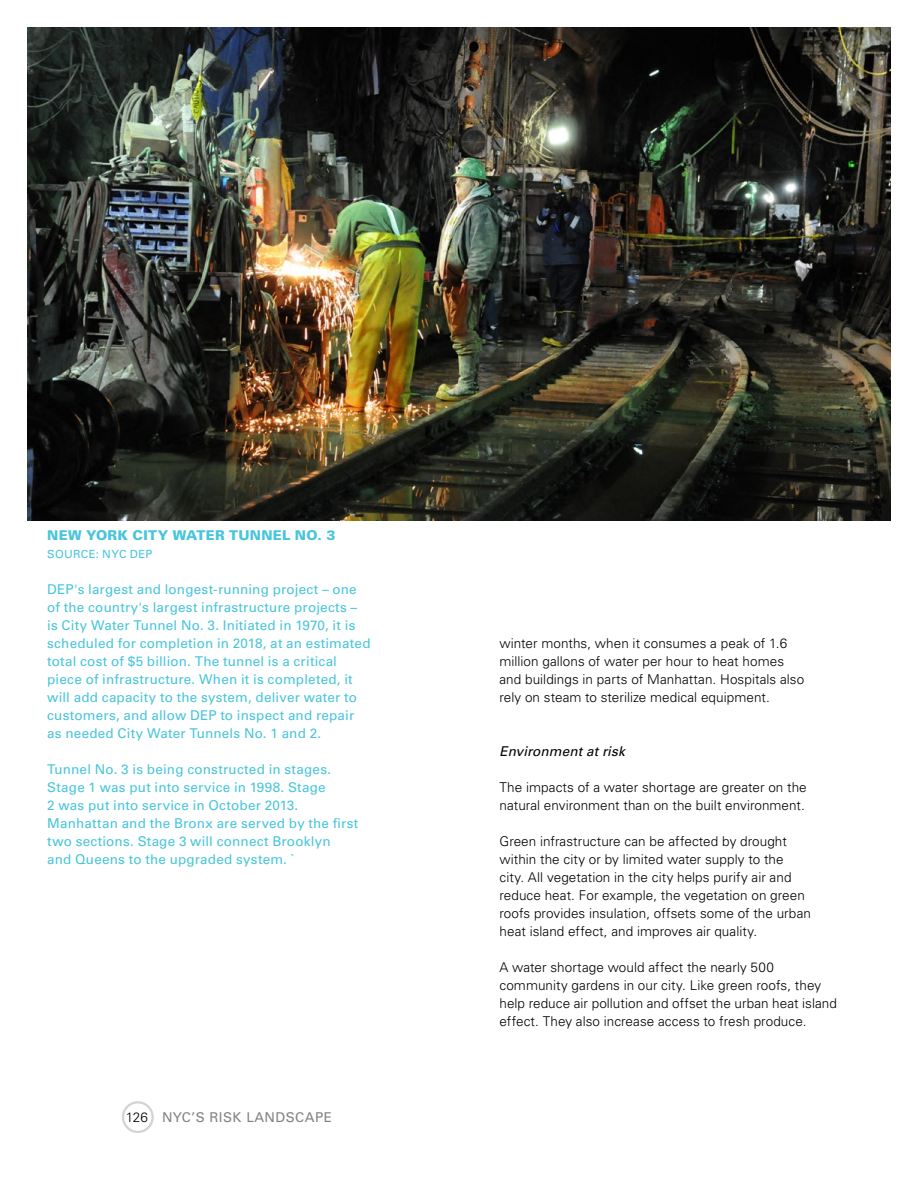
<style>
.page{position:relative;width:918px;height:1188px;background:#fff}
.page>*{position:absolute;margin:0;border:0;box-sizing:border-box;transform-origin:0 0}
.t1{font:300 13.5px/18px "Univers LT Std";letter-spacing:.005em;color:#000}
.t2{font:13.5px/18px "Univers LT Std";letter-spacing:.015em;color:#48c5db}
.t3{font:900 13.5px "Univers LT Std";letter-spacing:.02em;color:#48c5db}
.t4{font:13.5px "Univers LT Std";letter-spacing:.035em;color:#808285}
.t5{font:italic 13.5px "Univers LT Std";letter-spacing:.01em;color:#000}
.t6{font:11.25px "Univers LT Std";letter-spacing:.025em;color:#48c5db}
.s1{font-weight:300;color:#000}
</style>
<div class="page">
<img style="left:27px;top:27px;width:864px;height:494px">
<div style="left:122px;top:1101px;width:32px;height:32px;border:2px solid #d1d3d4;border-radius:50%"></div>
<p class="t3" style="left:47px;top:527px;width:290px">NEW YORK CITY WATER TUNNEL NO. 3</p>
<p class="t6" style="left:47px;top:547px;width:29px">Source</p>
<p class="t6" style="left:96px;top:547px;width:58px">: NYC DEP</p>
<p class="t2" style="left:47px;top:580px;width:325px">DEP's largest and longest-running project – one of the country's largest infrastructure projects – is City Water Tunnel No. 3. I nitiated in 1970, it is scheduled for completion in 2018, at an estimated total cost of $5 billion. The tunnel is a critical piece of infrastructure. When it is completed, it will add capacity to the system, deliver water to customers, and allow DEP to inspect and repair as needed City Water Tunnels No. 1 and 2.</p>
<p class="t2" style="left:47px;top:760px;width:313px">Tunnel No. 3 is being constructed in stages.<br>Stage 1 was put into service in 1998. Stage<br>2 was put into service in October 2013.<br>Manhattan and the Bronx are served by the first two sections. Stage 3 will connect Brooklyn<br>and Queens to the upgraded system. `</p>
<p class="t4" style="left:126px;top:1109px;width:208px"><span class="s1">126</span> NYC’s Risk Lan dscape</p>
<p class="t1" style="left:500px;top:634px;width:306px">winter months, when it consumes a peak of 1.6 million gallons of water per hour to heat homes and buildings in parts of Manhattan. Hospitals also rely on steam to sterilize medical equipment.</p>
<p class="t5" style="left:500px;top:743px;width:127px">Environment at risk</p>
<p class="t1" style="left:500px;top:778px;width:309px">The impacts of a water shortage are greater on the natural environment than on the built environment.</p>
<p class="t1" style="left:500px;top:832px;width:313px">Green infrastructure can be affected by drought within the city or by limited water supply to the city. All vegetation in the city helps purify air and reduce heat. For example, the vegetation on green roofs provides insulation, offsets some of the urban heat island effect, and improves air quality.</p>
<p class="t1" style="left:500px;top:958px;width:339px">A water shortage would affect the nearly 500 community gardens in our city. Like green roofs, they help reduce air pollution and offset the urban heat island effect. They also increase access to fresh produce.</p>
</div>
